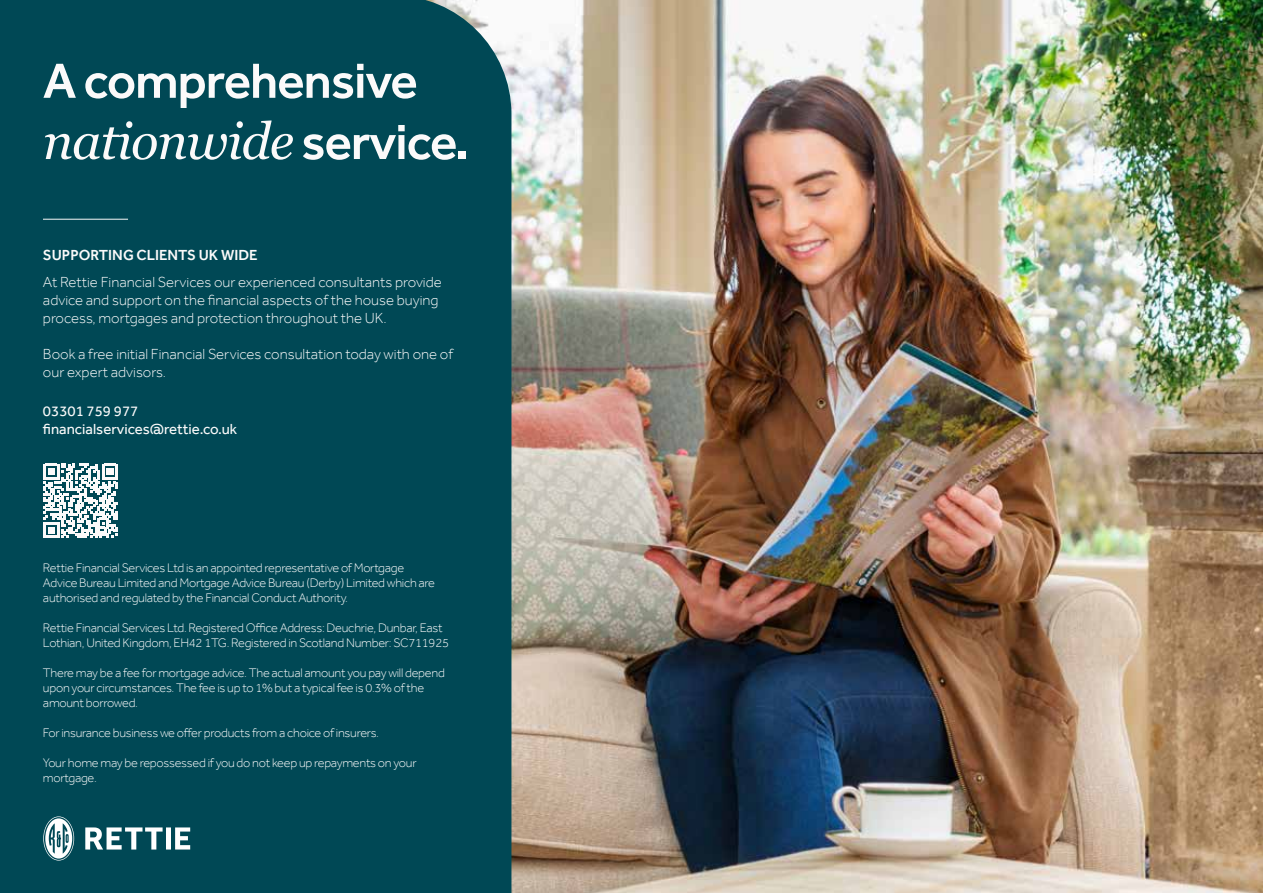
<style>
.page{position:relative;width:1263px;height:893px;background:#fff}
.page>*{position:absolute;margin:0;border:0;box-sizing:border-box;transform-origin:0 0}
.t1{font:italic 51px "Georgia";letter-spacing:-.02em;color:#fbfafa}
.t2{font:500 51px "Effra";letter-spacing:-.02em;color:#fbfafa}
.t3{font:300 15px/18px "Effra";color:#fbfafa}
.t4{font:15px/18px "Effra";color:#fbfafa}
.t5{font:500 15px "Effra";color:#fbfafa}
.t6{font:300 12.75px/15px "Effra";letter-spacing:-.02em;color:#fbfafa}
.s1{font-family:"Effra";font-weight:500;font-style:normal}
</style>
<div class="page">
<img style="left:511px;top:0;width:752px;height:893px">
<div style="left:0;top:0;width:511px;height:893px;background:#004855"></div>
<svg style="left:85px;top:827px;width:105px;height:22px"></svg>
<svg style="left:43px;top:816px;width:31px;height:44px"></svg>
<hr style="left:43px;top:219px;width:85px;height:1px;background:#faf9f9">
<svg style="left:43px;top:464px;width:75px;height:74px"></svg>
<h1 class="t2" style="left:43px;top:50px;width:376px">A comprehensive</h1>
<h1 class="t1" style="left:43px;top:104px;width:428px">nationwide <span class="s1">service.</span></h1>
<p class="t5" style="left:43px;top:247px;width:216px">SUPPORTING CLIENTS UK WIDE</p>
<p class="t3" style="left:43px;top:273px;width:400px">At Rettie Financial Services our experienced consultants provide advice and support on the financial aspects of the house buying process, mortgages and protection throughout the UK.</p>
<p class="t3" style="left:43px;top:345px;width:412px">Book a free initial Financial Services consultation today with one of our expert advisors.</p>
<p class="t4" style="left:43px;top:402px;width:196px">03301 759 977 financialservices@rettie.co.uk</p>
<p class="t6" style="left:43px;top:560px;width:394px">Rettie Financial Services Ltd is an appointed representative of Mortgage<br>Advice Bureau Limited and Mortgage Advice Bureau (Derby) Limited which are authorised and regulated by the Financial Conduct Authority.</p>
<p class="t6" style="left:43px;top:620px;width:407px">Rettie Financial Services Ltd. Registered Office Address: Deuchrie, Dunbar, East<br>Lothian, United Kingdom, EH42 1TG. Registered in Scotland Number: SC711925</p>
<p class="t6" style="left:43px;top:665px;width:403px">There may be a fee for mortgage advice. The actual amount you pay will depend upon your circumstances. The fee is up to 1% but a typical fee is 0.3% of the amount borrowed.</p>
<p class="t6" style="left:43px;top:725px;width:337px">For insurance business we offer products from a choice of insurers.</p>
<p class="t6" style="left:43px;top:755px;width:375px">Your home may be repossessed if you do not keep up repayments on your mortgage.</p>
</div>
